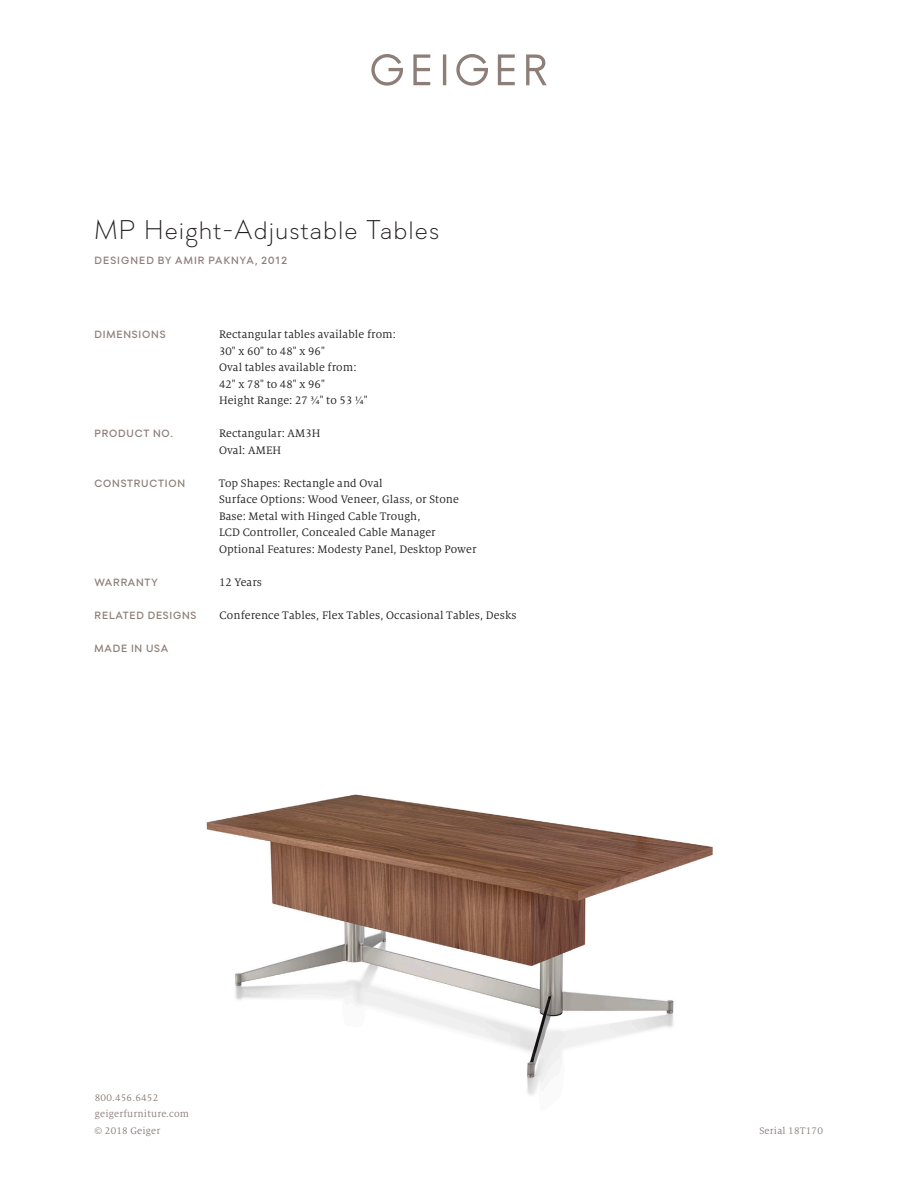
<style>
.page{position:relative;width:918px;height:1188px;background:#fff}
.page>*{position:absolute;margin:0;border:0;box-sizing:border-box;transform-origin:0 0}
.t1{font:300 27px "Soin Sans Pro";letter-spacing:.04em;color:#231f20}
.Body{font:12px/16.5px "Milo Serif Pro";letter-spacing:.01em;color:#231f20}
.Body-2{font:500 10.5px "Soin Sans Pro";letter-spacing:.075em;color:#8d7e78}
.t2{font:10.5px/16.5px "Milo Serif Pro";letter-spacing:.02em;color:#8d7e78}
.Body-3{font:500 10.5px "Soin Sans Pro";letter-spacing:.1em;color:#8d7e78}
</style>
<div class="page">
<svg style="left:371px;top:54px;width:176px;height:32px"></svg>
<img style="left:206px;top:794px;width:507px;height:301px">
<p class="t1" style="left:94px;top:214px;width:346px">MP Height-Adjustable Tables</p>
<p class="Body-3" style="left:95px;top:255px;width:194px">DESIGNED BY AMIR PAKNYA, 2012</p>
<p class="Body-2" style="left:95px;top:328px;width:72px">DIMENSIONS</p>
<p class="Body" style="left:219px;top:326px;width:178px">Rectangular tables available from:<br>30" x 60" to 48" x 96"</p>
<p class="Body" style="left:219px;top:359px;width:139px">Oval tables available from:<br>42" x 78" to 48" x 96"</p>
<p class="Body" style="left:219px;top:392px;width:150px">Height Range: 27 3/4" to 53 1/4"</p>
<p class="Body-2" style="left:95px;top:427px;width:80px">PRODUCT NO.</p>
<p class="Body" style="left:219px;top:425px;width:103px">Rectangular: AM3H</p>
<p class="Body" style="left:219px;top:442px;width:64px">Oval: AMEH</p>
<p class="Body-2" style="left:95px;top:477px;width:92px">CONSTRUCTION</p>
<p class="Body" style="left:219px;top:475px;width:241px">Top Shapes: Rectangle and Oval<br>Surface Options: Wood Veneer, Glass, or Stone</p>
<p class="Body" style="left:219px;top:508px;width:259px">Base: Metal with Hinged Cable Trough,<br>LCD Controller, Concealed Cable Manager<br>Optional Features: Modesty Panel, Desktop Power</p>
<p class="Body-2" style="left:95px;top:576px;width:65px">WARRANTY</p>
<p class="Body" style="left:219px;top:574px;width:45px">12 Years</p>
<p class="Body-2" style="left:95px;top:609px;width:103px">RELATED DESIGNS</p>
<p class="Body" style="left:220px;top:607px;width:298px">Conference Tables, Flex Tables, Occasional Tables, Desks</p>
<p class="Body-2" style="left:95px;top:642px;width:75px">MADE IN USA</p>
<p class="t2" style="left:95px;top:1089px;width:96px">800.456.6452 geigerfurniture.com © 2018 Geiger</p>
<p class="t2" style="left:759px;top:1122px;width:65px">Serial 18T170</p>
</div>
